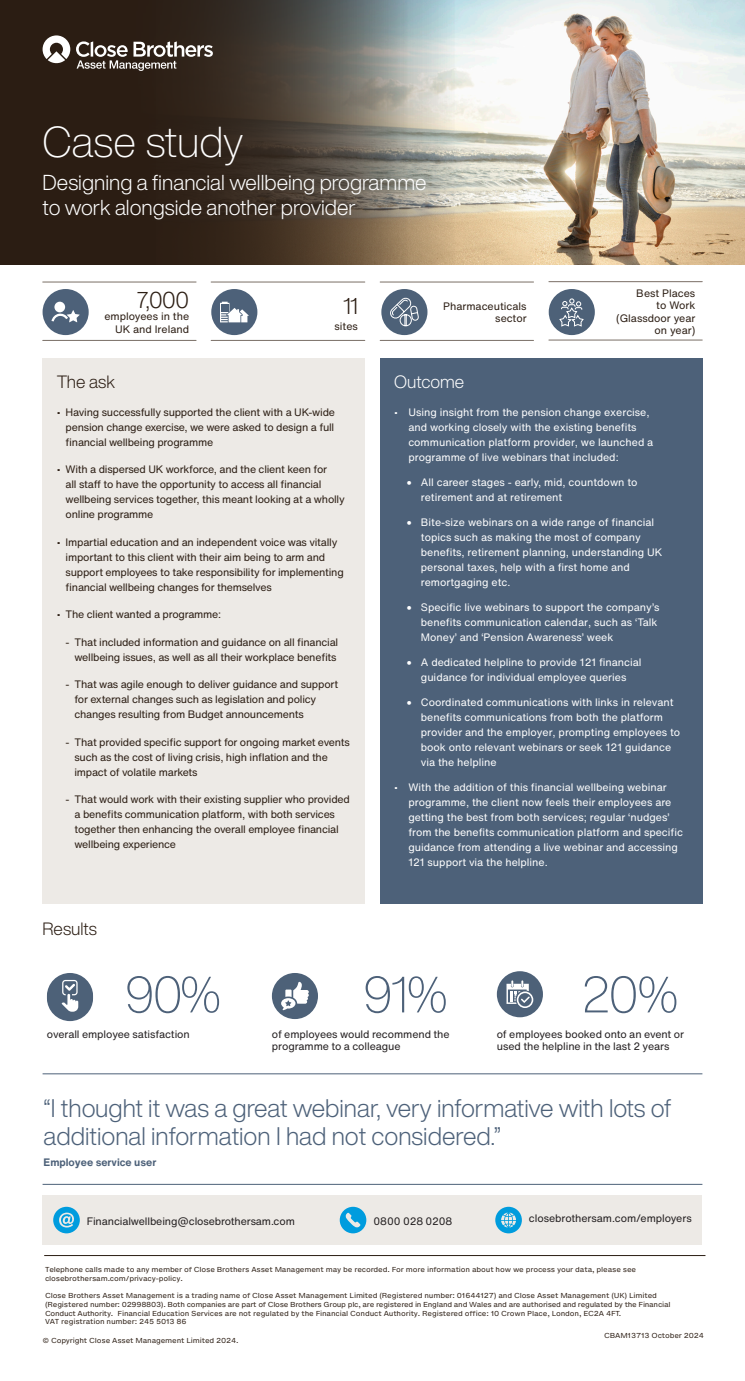
<style>
.page{position:relative;width:745px;height:1381px;background:#fff}
.page>*{position:absolute;margin:0;border:0;box-sizing:border-box;transform-origin:0 0}
._8_5_10pt_Body_copy{font:200 50px "Helvetica Now Display";color:#4d6179}
._34_36pt_Header{font:200 42.5px "Helvetica Now Display";color:#fff}
._14_16pt_Pull_Quote_rule_above_and_below{font:300 25px/27.5px "Helvetica Now Display";color:#4d6179}
._8_5_10pt_Body_copy-2{font:300 22.5px "Helvetica Now Display";color:#2b1d13}
._17_20pt_Leadin_copy{font:300 21.25px/25px "Helvetica Now Display";color:#fff}
._14_16pt_Leadin_copy_small{font:300 17.5px "Helvetica Now Display";color:#2b1d13}
._8_5_10pt_Body_copy-3{font:300 17.5px "Helvetica Now Display";color:#fff}
.t1{font:10.62px/15px "Helvetica Now Text";color:#fff}
._8_5_10pt_Body_copy-4{font:10.62px/15px "Helvetica Now Text";letter-spacing:-.02em;color:#2b1d13}
._8_5_10pt_Body_copy-5{font:10.62px/12.5px "Helvetica Now Text";letter-spacing:-.01em;color:#231f20}
._8_5_10pt_Body_copy-6{font:10.62px/12.5px "Helvetica Now Text";color:#2b1d13;text-align:right}
._14_16pt_Pull_Quote_rule_above_and_below-2{font:700 10.62px "Helvetica Now Text";color:#4d6179}
._5_5_6pt_Legal_copy{font:6.88px/8.8px "Helvetica Now Micro";letter-spacing:-.025em;color:#2b1d13}
</style>
<div class="page">
<img style="left:454px;top:0;width:290px;height:264px">
<svg style="left:155px;top:0;width:299px;height:264px;background:#625a4f"></svg>
<div style="left:0;top:0;width:155px;height:264px;background:#2b1d13"></div>
<div style="left:381px;top:289px;width:46px;height:46px;background:#4d6178;border-radius:50%"></div>
<svg style="left:390px;top:297px;width:29px;height:30px"></svg>
<div style="left:548px;top:289px;width:46px;height:46px;background:#4d6178;border-radius:50%"></div>
<svg style="left:558px;top:246px;width:26px;height:81px"></svg>
<svg style="left:43px;top:35px;width:27px;height:29px"></svg>
<svg style="left:76px;top:41px;width:137px;height:30px"></svg>
<hr style="left:43px;top:1073px;width:659px;height:1px;background:#4d6179">
<hr style="left:43px;top:1183px;width:659px;height:1px;background:#4d6179">
<hr style="left:44px;top:1255px;width:661px;height:1px;background:#2b1d13">
<hr style="left:43px;top:282px;width:153px;height:1px;background:#796e65">
<hr style="left:211px;top:282px;width:153px;height:1px;background:#796e65">
<hr style="left:380px;top:282px;width:153px;height:1px;background:#796e65">
<hr style="left:548px;top:281px;width:153px;height:1px;background:#796e65">
<hr style="left:43px;top:340px;width:153px;height:1px;background:#796e65">
<hr style="left:211px;top:340px;width:153px;height:1px;background:#796e65">
<hr style="left:380px;top:340px;width:153px;height:1px;background:#796e65">
<hr style="left:548px;top:340px;width:153px;height:1px;background:#796e65">
<div style="left:43px;top:1195px;width:659px;height:49px;background:#edeae6"></div>
<svg style="left:53px;top:1206px;width:27px;height:27px"></svg>
<svg style="left:339px;top:1206px;width:27px;height:27px"></svg>
<svg style="left:495px;top:1206px;width:26px;height:27px"></svg>
<svg style="left:211px;top:289px;width:46px;height:46px"></svg>
<div style="left:380px;top:358px;width:322px;height:545px;background:#4d6179"></div>
<div style="left:272px;top:972px;width:46px;height:46px;background:#4d6178;border-radius:50%"></div>
<svg style="left:281px;top:981px;width:27px;height:29px"></svg>
<svg style="left:43px;top:289px;width:46px;height:46px"></svg>
<svg style="left:47px;top:974px;width:46px;height:46px"></svg>
<div style="left:43px;top:358px;width:322px;height:546px;background:#edeae6"></div>
<div style="left:496px;top:971px;width:46px;height:46px;background:#4d6178;border-radius:50%"></div>
<svg style="left:506px;top:980px;width:27px;height:27px"></svg>
<p class="_34_36pt_Header" style="left:43px;top:113px;width:202px">Case study</p>
<p class="_17_20pt_Leadin_copy" style="left:43px;top:169px;width:385px">Designing a financial wellbeing programme to work alongside another provider</p>
<p class="_8_5_10pt_Body_copy-2" style="left:137px;top:284px;width:53px">7,000</p>
<p class="_8_5_10pt_Body_copy-6" style="left:104px;top:310px;width:86px">employees in the<br>UK and Ireland</p>
<p class="_8_5_10pt_Body_copy-2" style="left:343px;top:290px;width:16px">11</p>
<p class="_8_5_10pt_Body_copy-4" style="left:334px;top:318px;width:25px">sites</p>
<p class="_8_5_10pt_Body_copy-6" style="left:443px;top:299px;width:85px">Pharmaceuticals sector</p>
<p class="_8_5_10pt_Body_copy-6" style="left:615px;top:287px;width:81px">Best Places<br>to Work (Glassdoor year on year)</p>
<p class="_14_16pt_Leadin_copy_small" style="left:57px;top:370px;width:60px">The ask</p>
<p class="_8_5_10pt_Body_copy-4" style="left:66px;top:404px;width:271px;text-align:justify;text-indent:-9px">• Having successfully supported the client with a UK-wide pension change exercise, we were asked to design a full financial wellbeing programme</p>
<p class="_8_5_10pt_Body_copy-4" style="left:66px;top:462px;width:280px;text-indent:-9px">• With a dispersed UK workforce, and the client keen for<br>all staff to have the opportunity to access all financial wellbeing services together, this meant looking at a wholly online programme</p>
<p class="_8_5_10pt_Body_copy-4" style="left:66px;top:534px;width:279px;text-indent:-9px">• Impartial education and an independent voice was vitally important to this client with their aim being to arm and support employees to take responsibility for implementing financial wellbeing changes for themselves</p>
<p class="_8_5_10pt_Body_copy-4" style="left:57px;top:607px;width:166px">• The client wanted a programme:</p>
<p class="_8_5_10pt_Body_copy-4" style="left:66px;top:634px;width:274px;text-align:right">- That included information and guidance on all financial wellbeing issues, as well as all their workplace benefits</p>
<p class="_8_5_10pt_Body_copy-4" style="left:74px;top:677px;width:265px;text-indent:-9px">- That was agile enough to deliver guidance and support for external changes such as legislation and policy changes resulting from Budget announcements</p>
<p class="_8_5_10pt_Body_copy-4" style="left:74px;top:734px;width:277px;text-indent:-9px">- That provided specific support for ongoing market events such as the cost of living crisis, high inflation and the impact of volatile markets</p>
<p class="_8_5_10pt_Body_copy-4" style="left:74px;top:792px;width:277px;text-indent:-9px">- That would work with their existing supplier who provided a benefits communication platform, with both services together then enhancing the overall employee financial wellbeing experience</p>
<p class="_14_16pt_Leadin_copy_small" style="left:43px;top:917px;width:56px">Results</p>
<p class="_8_5_10pt_Body_copy-3" style="left:394px;top:370px;width:71px">Outcome</p>
<p class="t1" style="left:408px;top:404px;width:246px;text-indent:-14px">• Using insight from the pension change exercise, and working closely with the existing benefits communication platform provider, we launched a programme of live webinars that included:</p>
<p class="t1" style="left:420px;top:474px;width:218px;text-indent:-14px">• All career stages - early, mid, countdown to retirement and at retirement</p>
<p class="t1" style="left:420px;top:514px;width:243px;text-indent:-14px">• Bite-size webinars on a wide range of financial topics such as making the most of company benefits, retirement planning, understanding UK personal taxes, help with a first home and remortgaging etc.</p>
<p class="t1" style="left:420px;top:599px;width:240px;text-indent:-14px">• Specific live webinars to support the company’s benefits communication calendar, such as ‘Talk<br>Money’ and ‘Pension Awareness’ week</p>
<p class="t1" style="left:406px;top:654px;width:236px;text-align:center">• A dedicated helpline to provide 121 financial guidance for individual employee queries</p>
<p class="t1" style="left:420px;top:694px;width:261px;text-indent:-14px">• Coordinated communications with links in relevant benefits communications from both the platform provider and the employer, prompting employees to book onto relevant webinars or seek 121 guidance via the helpline</p>
<p class="t1" style="left:408px;top:779px;width:276px;text-indent:-14px">• With the addition of this financial wellbeing webinar programme, the client now feels their employees are getting the best from both services; regular ‘nudges’ from the benefits communication platform and specific guidance from attending a live webinar and accessing 121 support via the helpline.</p>
<p class="_8_5_10pt_Body_copy" style="left:125px;top:960px;width:96px">90%</p>
<p class="_8_5_10pt_Body_copy" style="left:582px;top:960px;width:96px">20%</p>
<p class="_8_5_10pt_Body_copy" style="left:363px;top:960px;width:85px">91%</p>
<p class="_8_5_10pt_Body_copy-5" style="left:47px;top:1027px;width:144px">overall employee satisfaction</p>
<p class="_8_5_10pt_Body_copy-5" style="left:496px;top:1027px;width:189px">of employees booked onto an event or used the helpline in the last 2 years</p>
<p class="_8_5_10pt_Body_copy-5" style="left:272px;top:1027px;width:179px">of employees would recommend the programme to a colleague</p>
<p class="_14_16pt_Pull_Quote_rule_above_and_below" style="left:44px;top:1093px;width:629px">“I thought it was a great webinar, very informative with lots of additional information I had not considered.”</p>
<p class="_14_16pt_Pull_Quote_rule_above_and_below-2" style="left:44px;top:1154px;width:114px">Employee service user</p>
<p class="_8_5_10pt_Body_copy-5" style="left:87px;top:1214px;width:209px">Financialwellbeing@closebrothersam.com</p>
<p class="_8_5_10pt_Body_copy-5" style="left:373px;top:1214px;width:80px">0800 028 0208</p>
<p class="_8_5_10pt_Body_copy-5" style="left:528px;top:1211px;width:164px">closebrothersam.com/employers</p>
<p class="_5_5_6pt_Legal_copy" style="left:45px;top:1264px;width:592px">Telephone calls made to any member of Close Brothers Asset Management may be recorded. For more information about how we process your data, please see closebrothersam.com/privacy-policy.</p>
<p class="_5_5_6pt_Legal_copy" style="left:45px;top:1290px;width:626px">Close Brothers Asset Management is a trading name of Close Asset Management Limited (Registered number: 01644127) and Close Asset Management (UK) Limited (Registered number: 02998803). Both companies are part of Close Brothers Group plc, are registered in England and Wales and are authorised and regulated by the Financial Conduct Authority. Financial Education Services are not regulated by the Financial Conduct Authority. Registered office: 10 Crown Place, London, EC2A 4FT.<br>VAT registration number: 245 5013 86</p>
<p class="_5_5_6pt_Legal_copy" style="left:43px;top:1335px;width:197px">© Copyright Close Asset Management Limited 2024.</p>
<p class="_5_5_6pt_Legal_copy" style="left:603px;top:1330px;width:101px">CBAM13713 October 2024</p>
</div>
